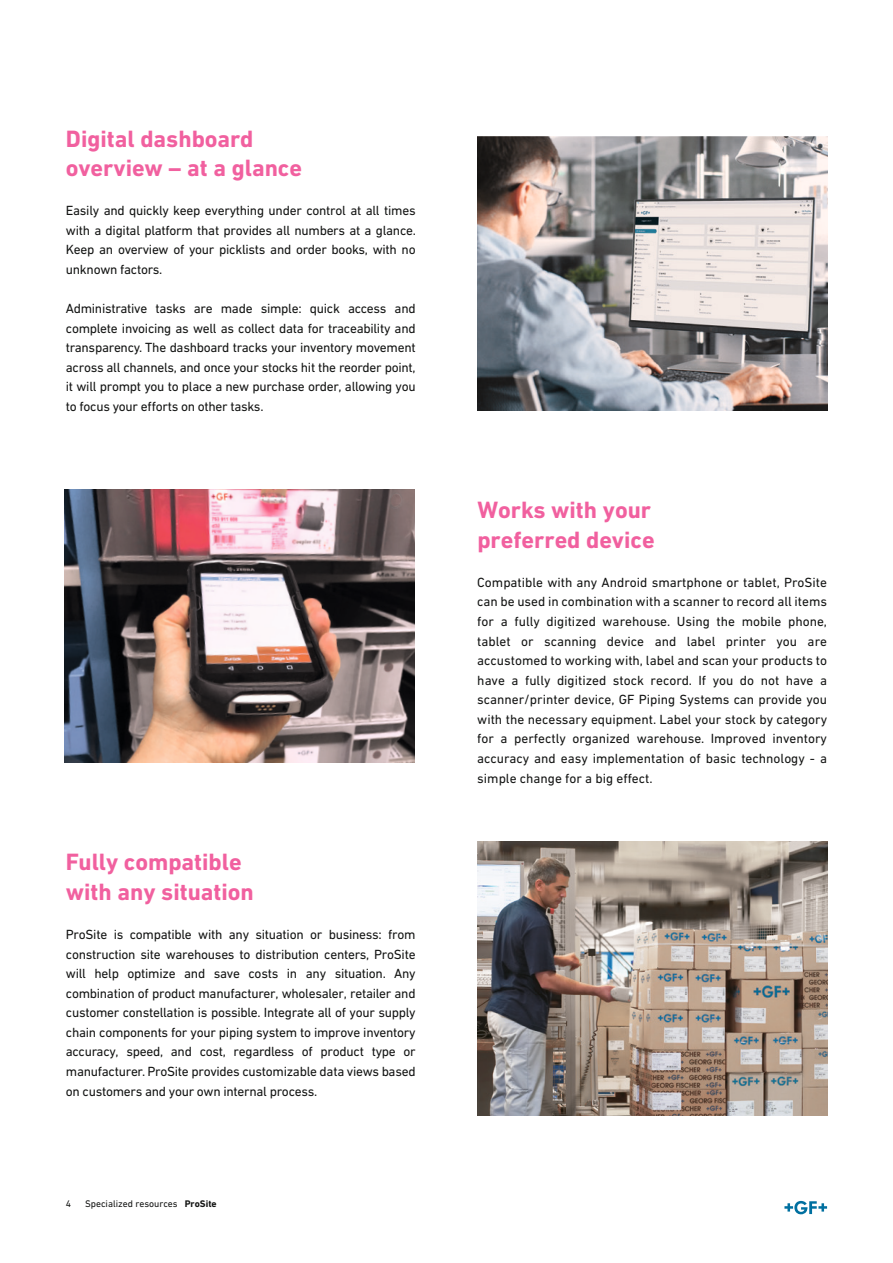
<style>
.page{position:relative;width:893px;height:1263px;background:#fff}
.page>*{position:absolute;margin:0;border:0;box-sizing:border-box;transform-origin:0 0}
.t1{font:700 24px/29.4px "DIN Next W1 G";color:#f1609f}
.t2{font:13.5px/19.5px "DIN Next W1 G";letter-spacing:-.02em;color:#131413;text-align:justify}
.t3{font:9.75px "DIN Next W1 G";color:#131413}
.s1{font-weight:700}
</style>
<div class="page">
<img style="left:65px;top:489px;width:350px;height:274px">
<img style="left:477px;top:841px;width:350px;height:274px">
<img style="left:477px;top:137px;width:350px;height:274px">
<svg style="left:784px;top:1201px;width:43px;height:13px"></svg>
<h1 class="t1" style="left:66px;top:124px;width:238px">Digital dashboard overview – at a glance</h1>
<p class="t2" style="left:66px;top:201px;width:352px">Easily and quickly keep everything under control at all times with a digital platform that provides all numbers at a glance.<br>Keep an overview of your picklists and order books, with no unknown factors.</p>
<p class="t2" style="left:66px;top:298px;width:351px">Administrative tasks are made simple: quick access and complete invoicing as well as collect data for traceability and transparency. The dashboard tracks your inventory movement across all channels, and once your stocks hit the reorder point, it will prompt you to place a new purchase order, allowing you to focus your efforts on other tasks.</p>
<h1 class="t1" style="left:66px;top:847px;width:189px">Fully compatible with any situation</h1>
<p class="t2" style="left:66px;top:924px;width:351px">ProSite is compatible with any situation or business: from construction site warehouses to distribution centers, ProSite will help optimize and save costs in any situation. Any combination of product manufacturer, wholesaler, retailer and customer constellation is possible. Integrate all of your supply chain components for your piping system to improve inventory accuracy, speed, and cost, regardless of product type or manufacturer. ProSite provides customizable data views based on customers and your own internal process.</p>
<p class="t3" style="left:66px;top:1197px;width:7px">4</p>
<p class="t3" style="left:85px;top:1197px;width:133px">Specialized resources <span class="s1">ProSite</span></p>
<h1 class="t1" style="left:477px;top:495px;width:179px">Works with your preferred device</h1>
<p class="t2" style="left:477px;top:572px;width:351px">Compatible with any Android smartphone or tablet, ProSite can be used in combination with a scanner to record all items for a fully digitized warehouse. Using the mobile phone, tablet or scanning device and label printer you are accustomed to working with, label and scan your products to have a fully digitized stock record. If you do not have a scanner/printer device, GF Piping Systems can provide you with the necessary equipment. Label your stock by category for a perfectly organized warehouse. Improved inventory accuracy and easy implementation of basic technology - a simple change for a big effect.</p>
</div>
